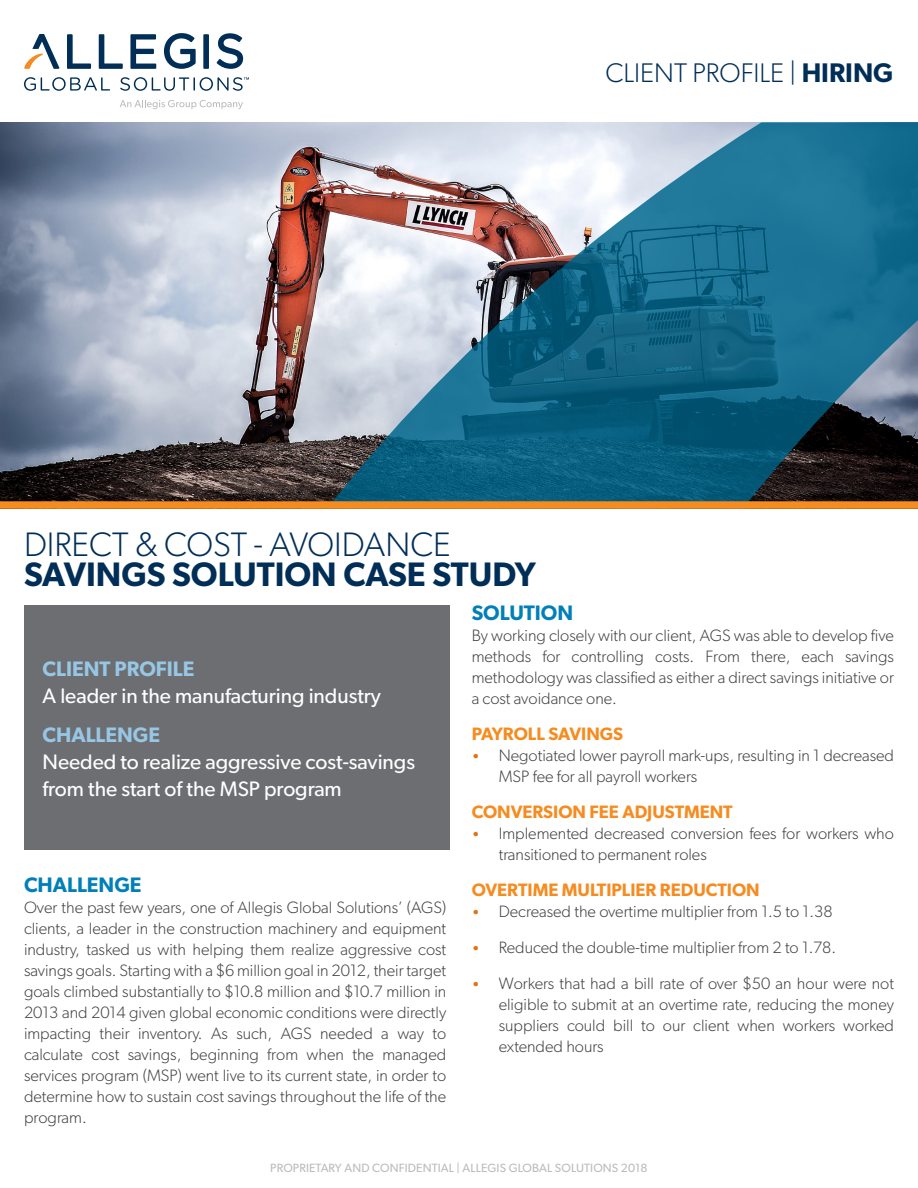
<style>
.page{position:relative;width:918px;height:1188px;background:#fff}
.page>*{position:absolute;margin:0;border:0;box-sizing:border-box;transform-origin:0 0}
.t1{font:600 34.05px "Gibson";color:#002e57}
.t2{font:300 34.05px "Gibson";color:#002e57}
.t3{font:300 27px "Gibson";color:#002e57}
.t4{font:21px/27px "Gibson";color:#fff}
.t5{font:600 21px "Gibson";color:#97c7e5}
.t6{font:600 21px "Gibson";color:#007fb9}
.t7{font:600 18px "Gibson";color:#f68b1f}
.t8{font:300 16.5px/21px "Gibson";color:#414042;text-align:justify}
.t9{font:12px "Gibson";letter-spacing:.01em;color:#bcbcbc}
.s1{font-weight:600}
.s2{font-weight:600;font-size:13.5px;color:#de751c}
</style>
<div class="page">
<img style="left:0;top:122px;width:327px;height:379px">
<svg style="left:67px;top:34px;width:24px;height:35px"></svg>
<svg style="left:99px;top:34px;width:24px;height:35px"></svg>
<svg style="left:130px;top:34px;width:26px;height:35px"></svg>
<svg style="left:164px;top:33px;width:32px;height:36px"></svg>
<div style="left:203px;top:34px;width:6px;height:35px;background:#002e56"></div>
<svg style="left:217px;top:33px;width:26px;height:36px"></svg>
<svg style="left:24px;top:34px;width:35px;height:35px"></svg>
<svg style="left:24px;top:77px;width:86px;height:14px"></svg>
<svg style="left:120px;top:77px;width:129px;height:14px"></svg>
<svg style="left:120px;top:100px;width:123px;height:9px"></svg>
<div style="left:24px;top:605px;width:426px;height:245px;background:#6d6e71"></div>
<svg style="left:327px;top:122px;width:591px;height:379px;background:#528399"></svg>
<div style="left:0;top:501px;width:918px;height:8px;background:#f68b1f"></div>
<h2 class="t3" style="left:605px;top:56px;width:290px">CLIENT PROFILE | <span class="s1">HIRING</span></h2>
<h1 class="t2" style="left:24px;top:523px;width:428px">DIRECT &amp; COST - AVOIDANCE</h1>
<h1 class="t1" style="left:24px;top:554px;width:514px">SAVINGS SOLUTION CASE STUDY</h1>
<p class="t5" style="left:43px;top:656px;width:153px">CLIENT PROFILE</p>
<p class="t4" style="left:43px;top:681px;width:340px">A leader in the manufacturing industry</p>
<p class="t5" style="left:43px;top:722px;width:119px">CHALLENGE</p>
<p class="t4" style="left:43px;top:747px;width:374px">Needed to realize aggressive cost-savings from the start of the MSP program</p>
<p class="t6" style="left:24px;top:872px;width:119px">CHALLENGE</p>
<p class="t8" style="left:24px;top:897px;width:424px">Over the past few years, one of Allegis Global Solutions’ (AGS) clients, a leader in the construction machinery and equipment industry, tasked us with helping them realize aggressive cost savings goals. Starting with a $6 million goal in 2012, their target goals climbed substantially to $10.8 million and $10.7 million in 2013 and 2014 given global economic conditions were directly impacting their inventory. As such, AGS needed a way to calculate cost savings, beginning from when the managed services program (MSP) went live to its current state, in order to determine how to sustain cost savings throughout the life of the program.</p>
<p class="t6" style="left:472px;top:601px;width:103px">SOLUTION</p>
<p class="t8" style="left:472px;top:625px;width:424px">By working closely with our client, AGS was able to develop five methods for controlling costs. From there, each savings methodology was classified as either a direct savings initiative or a cost avoidance one.</p>
<p class="t7" style="left:472px;top:723px;width:153px">PAYROLL SAVINGS</p>
<p class="t8" style="left:499px;top:745px;width:397px;text-indent:-27px"><span class="s2">•</span> Negotiated lower payroll mark-ups, resulting in 1 decreased<br>MSP fee for all payroll workers</p>
<p class="t7" style="left:472px;top:801px;width:263px">CONVERSION FEE ADJUSTMENT</p>
<p class="t8" style="left:499px;top:823px;width:397px;text-indent:-27px"><span class="s2">•</span> Implemented decreased conversion fees for workers who transitioned to permanent roles</p>
<p class="t7" style="left:472px;top:879px;width:290px">OVERTIME MULTIPLIER REDUCTION</p>
<p class="t8" style="left:472px;top:901px;width:362px"><span class="s2">•</span> Decreased the overtime multiplier from 1.5 to 1.38</p>
<p class="t8" style="left:472px;top:937px;width:366px"><span class="s2">•</span> Reduced the double-time multiplier from 2 to 1.78.</p>
<p class="t8" style="left:499px;top:973px;width:397px;text-indent:-27px"><span class="s2">•</span> Workers that had a bill rate of over $50 an hour were not eligible to submit at an overtime rate, reducing the money suppliers could bill to our client when workers worked extended hours</p>
<p class="t9" style="left:270px;top:1161px;width:379px">PROPRIETARY AND CONFIDENTIAL | ALLEGIS GLOBAL SOLUTIONS 2018</p>
</div>
